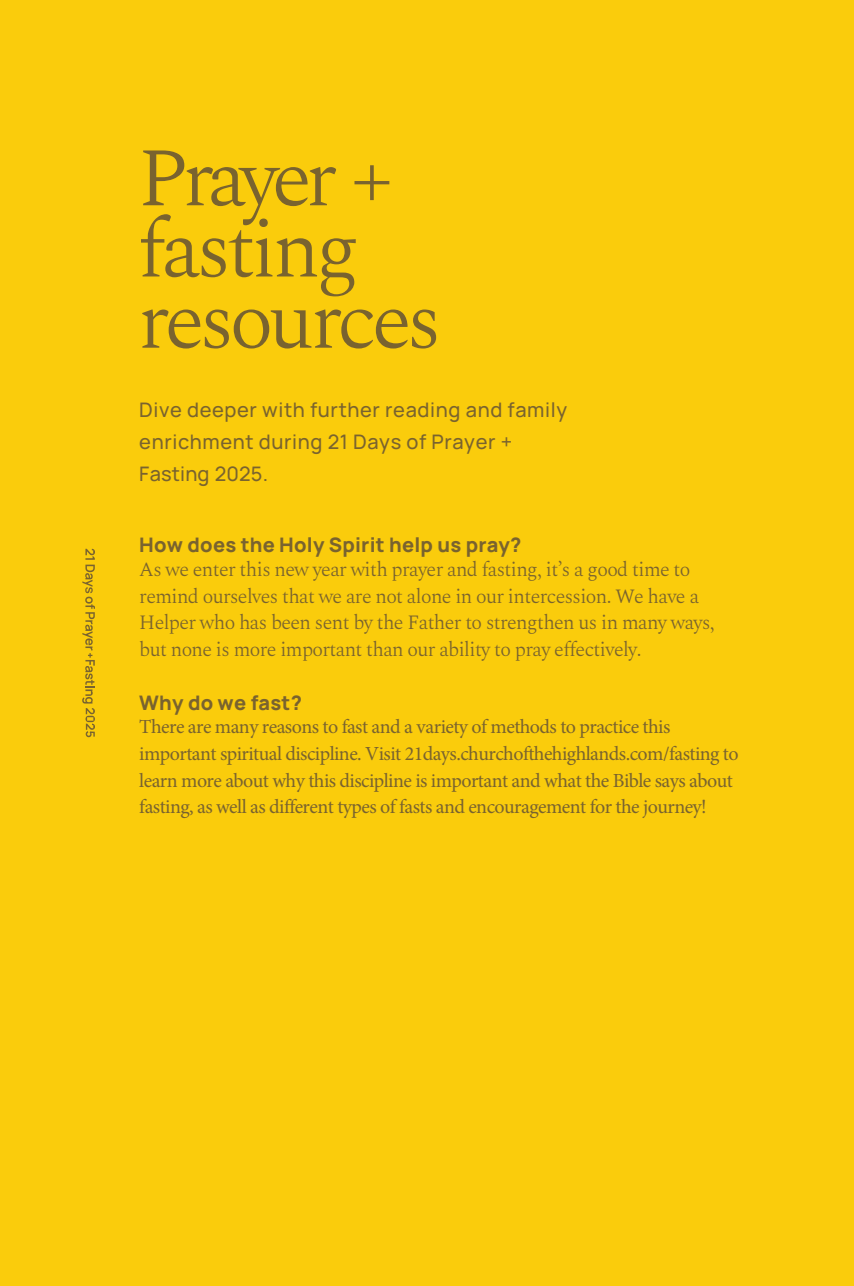
<style>
.page{position:relative;width:854px;height:1286px;background:#facc0c}
.page>*{position:absolute;margin:0;border:0;box-sizing:border-box;transform-origin:0 0}
.t1{font:300 83px/71.2px "Spectral";letter-spacing:-.06em;color:#79632f}
.t2{font:20px/26.8px "Minion Pro";letter-spacing:-.03em;color:#79632f}
.t3{font:300 20px/26.4px "Spectral";letter-spacing:-.03em;color:#79632f}
.t4{font:500 20px/32px "Manrope";letter-spacing:.03em;color:#79632f}
.t5{font:800 20px "Manrope";letter-spacing:.01em;color:#79632f}
</style>
<div class="page">
<svg style="left:82px;top:549px;width:13px;height:188px"></svg>
<h1 class="t1" style="left:138px;top:136px;width:305px">Prayer + fasting resources</h1>
<p class="t4" style="left:139px;top:392px;width:429px">Dive deeper with further reading and family enrichment during 21 Days of Prayer +<br>Fasting 2025.</p>
<p class="t5" style="left:139px;top:531px;width:384px">How does the Holy Spirit help us pray?</p>
<p class="t3" style="left:139px;top:555px;width:577px">As we enter this new year with prayer and fasting, it’s a good time to remind ourselves that we are not alone in our intercession. We have a Helper who has been sent by the Father to strengthen us in many ways, but none is more important than our ability to pray effectively.</p>
<p class="t5" style="left:139px;top:689px;width:164px">Why do we fast?</p>
<p class="t2" style="left:139px;top:713px;width:601px">There are many reasons to fast and a variety of methods to practice this important spiritual discipline. Visit 21days.churchofthehighlands.com/fasting to learn more about why this discipline is important and what the Bible says about fasting, as well as different types of fasts and encouragement for the journey!</p>
</div>
